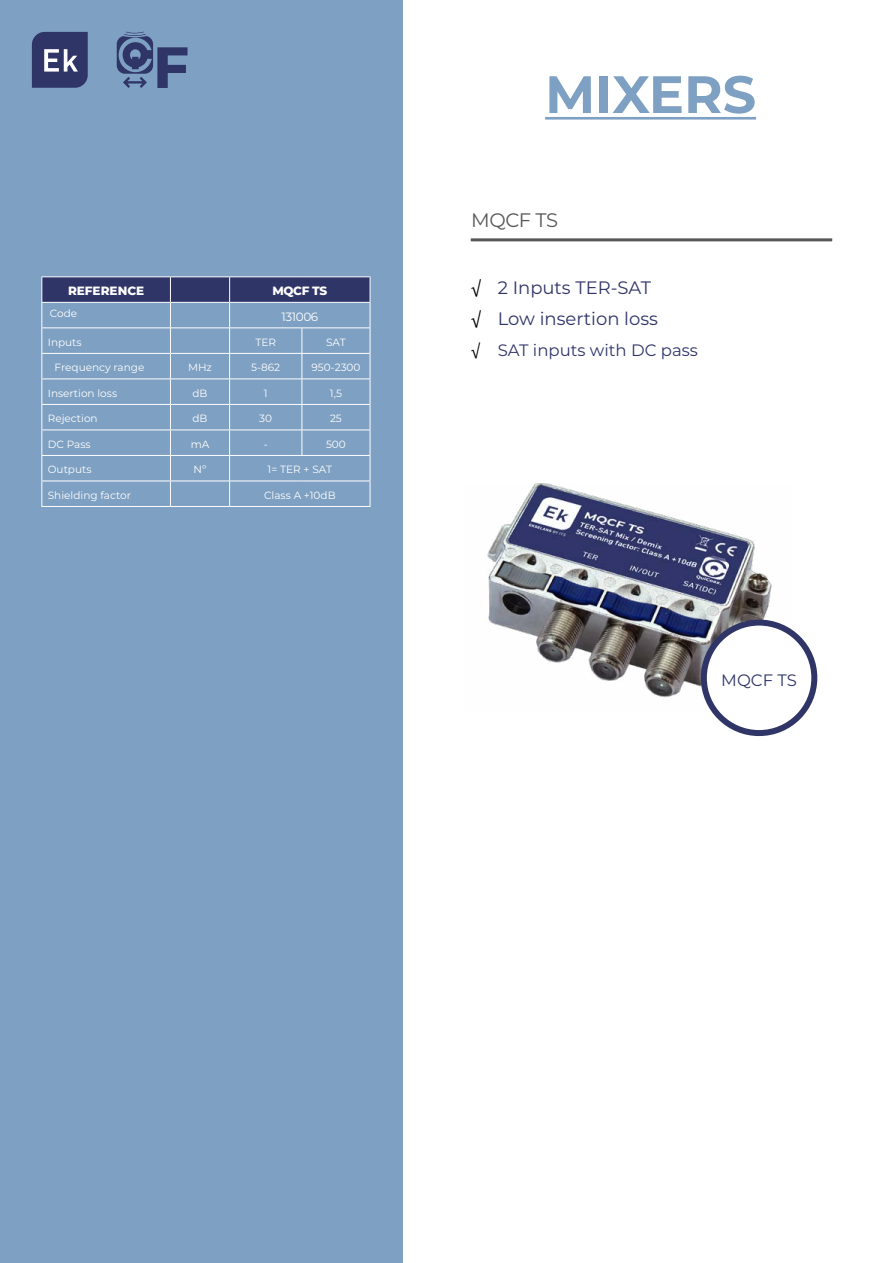
<style>
.page{position:relative;width:893px;height:1263px;background:#fff}
.page>*{position:absolute;margin:0;border:0;box-sizing:border-box;transform-origin:0 0}
.t1{font:700 52.5px "Montserrat";color:#7ea0c2}
.t2{font:19.5px "Montserrat";letter-spacing:-.02em;color:#575756}
.t3{font:18px/31px "Montserrat";color:#303568}
.t4{font:16.5px "Montserrat";color:#303568}
.t5{font:800 12px "Montserrat";color:#fff}
.t6{font:12px "Montserrat";letter-spacing:-.03em;color:#fff}
.t7{font:10.5px "Montserrat";color:#fff}
.s1{font-family:"Helvetica Neue LT Std";color:#000}
</style>
<div class="page">
<div style="left:0;top:0;width:402px;height:1263px;background:#7ea0c2"></div>
<svg style="left:32px;top:32px;width:56px;height:56px;background:#494e7b"></svg>
<svg style="left:117px;top:32px;width:71px;height:56px"></svg>
<hr style="left:471px;top:238px;width:361px;height:3px;background:#575756">
<hr style="left:545px;top:117px;width:211px;height:3px;background:#7ea0c2">
<hr style="left:41px;top:506px;width:129px;height:1px;background:#fff">
<hr style="left:170px;top:506px;width:60px;height:1px;background:#fff">
<hr style="left:230px;top:506px;width:72px;height:1px;background:#fff">
<hr style="left:302px;top:506px;width:68px;height:1px;background:#fff">
<hr style="left:41px;top:276px;width:129px;height:1px;background:#fff">
<hr style="left:170px;top:276px;width:60px;height:1px;background:#fff">
<hr style="left:230px;top:276px;width:72px;height:1px;background:#fff">
<hr style="left:302px;top:276px;width:68px;height:1px;background:#fff">
<svg style="left:41px;top:277px;width:330px;height:229px"></svg>
<hr style="left:230px;top:302px;width:72px;height:1px;background:#fff">
<hr style="left:302px;top:302px;width:68px;height:1px;background:#fff">
<img style="left:487px;top:484px;width:306px;height:227px">
<div style="left:704px;top:623px;width:110px;height:110px;background:#fff;border-radius:50%"></div>
<div style="left:701px;top:620px;width:116px;height:116px;border:6px solid #303568;border-radius:50%"></div>
<p class="t5" style="left:68px;top:282px;width:78px">REFERENCE</p>
<p class="t5" style="left:272px;top:282px;width:56px">MQCF TS</p>
<p class="t7" style="left:50px;top:306px;width:29px">Code</p>
<p class="t6" style="left:281px;top:308px;width:38px">131006</p>
<p class="t7" style="left:48px;top:335px;width:35px">Inputs</p>
<p class="t7" style="left:255px;top:335px;width:22px">TER</p>
<p class="t7" style="left:326px;top:335px;width:21px">SAT</p>
<p class="t7" style="left:55px;top:360px;width:91px">Frequency range</p>
<p class="t7" style="left:188px;top:360px;width:25px">MHz</p>
<p class="t7" style="left:251px;top:360px;width:31px">5-862</p>
<p class="t7" style="left:311px;top:360px;width:51px">950-2300</p>
<p class="t7" style="left:48px;top:386px;width:71px">Insertion loss</p>
<p class="t7" style="left:193px;top:386px;width:17px">dB</p>
<p class="t7" style="left:264px;top:386px;width:5px">1</p>
<p class="t7" style="left:330px;top:386px;width:13px">1,5</p>
<p class="t7" style="left:48px;top:411px;width:51px">Rejection</p>
<p class="t7" style="left:192px;top:411px;width:17px">dB</p>
<p class="t7" style="left:259px;top:411px;width:14px">30</p>
<p class="t7" style="left:330px;top:411px;width:13px">25</p>
<p class="t7" style="left:48px;top:437px;width:44px">DC Pass</p>
<p class="t7" style="left:191px;top:437px;width:20px">mA</p>
<p class="t7" style="left:264px;top:437px;width:6px">-</p>
<p class="t7" style="left:326px;top:437px;width:21px">500</p>
<p class="t7" style="left:48px;top:462px;width:45px">Outputs</p>
<p class="t7" style="left:194px;top:462px;width:14px">Nº</p>
<p class="t7" style="left:268px;top:462px;width:66px">1= TER + SAT</p>
<p class="t7" style="left:48px;top:488px;width:85px">Shielding factor</p>
<p class="t7" style="left:264px;top:488px;width:73px">Class A +10dB</p>
<h1 class="t1" style="left:545px;top:57px;width:212px">MIXERS</h1>
<h2 class="t2" style="left:471px;top:206px;width:89px">MQCF TS</h2>
<h3 class="t3" style="left:471px;top:271px;width:189px"><span class="s1">√</span> 2 Inputs TER-SAT <span class="s1">√</span> Low insertion loss</h3>
<h3 class="t4" style="left:471px;top:338px;width:229px"><span class="s1">√</span> SAT inputs with DC pass</h3>
<h3 class="t4" style="left:721px;top:669px;width:77px">MQCF TS</h3>
</div>
